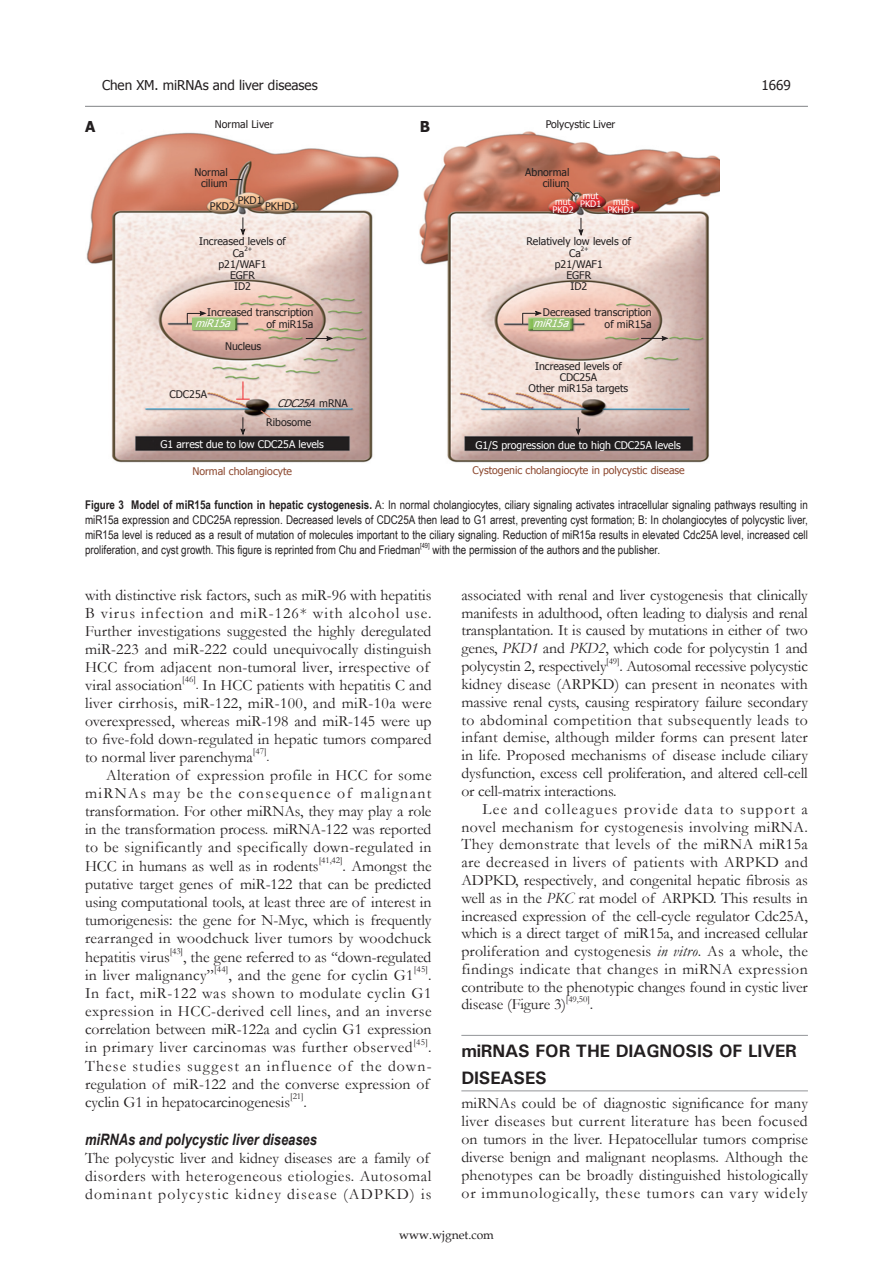
<style>
.page{position:relative;width:893px;height:1263px;background:#fff}
.page>*{position:absolute;margin:0;border:0;box-sizing:border-box;transform-origin:0 0}
.t1{font:700 18px "Univers";letter-spacing:-.01em;color:#231f20}
.t2{font:15.75px/17.9px "Garamond";letter-spacing:.005em;color:#231f20;text-align:justify}
.t3{font:15.75px/18px "Garamond";letter-spacing:.04em;color:#231f20}
.t4{font:italic 700 15.75px "Arial Narrow";color:#231f20}
.t5{font:700 15px "Tahoma";color:#231f20}
.t6{font:13.8px "Garamond";color:#231f20}
.t7{font:13.5px "Tahoma";color:#231f20}
.t8{font:12px/15px "Arial Narrow";color:#231f20;text-align:justify}
.t9{font:12px "Book Antiqua";color:#231f20}
.t10{font:10.5px/11.2px "Tahoma";color:#231f20;text-align:right}
.t11{font:10.5px "Tahoma";color:#fff}
.t12{font:10.5px "Tahoma";color:#8c482f}
.t13{font:italic 10.5px "Tahoma";color:#fff}
.t14{font:italic 10.5px "Tahoma";color:#231f20}
.t15{font:9.15px "Garamond";letter-spacing:-.005em;color:#231f20}
.t16{font:9px/8.2px "Tahoma";color:#fff;text-align:center}
.t17{font:7.05px "Arial Narrow";color:#231f20}
.t18{font:6.15px "Tahoma";color:#231f20}
.s1{font-style:normal}
.s2{font-weight:700}
.s3{font-family:"Koz Min Pro"}
.s4{font-size:13.8px}
.s5{font-style:italic}
</style>
<div class="page">
<hr style="left:85px;top:106px;width:723px;height:1px;background:#808285">
<hr style="left:461px;top:1035px;width:347px;height:1px;background:#939598">
<hr style="left:461px;top:1090px;width:347px;height:1px;background:#939598">
<img style="left:86px;top:132px;width:313px;height:331px">
<img style="left:419px;top:131px;width:300px;height:332px">
<svg style="left:566px;top:187px;width:10px;height:10px"></svg>
<svg style="left:641px;top:336px;width:27px;height:5px"></svg>
<svg style="left:576px;top:417px;width:5px;height:18px"></svg>
<svg style="left:522px;top:311px;width:19px;height:13px"></svg>
<svg style="left:236px;top:381px;width:14px;height:19px"></svg>
<svg style="left:306px;top:336px;width:26px;height:5px"></svg>
<svg style="left:240px;top:417px;width:5px;height:18px"></svg>
<svg style="left:230px;top:179px;width:12px;height:1px"></svg>
<svg style="left:260px;top:410px;width:11px;height:8px"></svg>
<svg style="left:187px;top:311px;width:19px;height:13px"></svg>
<svg style="left:240px;top:217px;width:5px;height:18px"></svg>
<svg style="left:578px;top:218px;width:5px;height:17px"></svg>
<div style="left:533px;top:318px;width:36px;height:12px;background:#9cc677"></div>
<div style="left:192px;top:318px;width:43px;height:12px;background:#9cc677"></div>
<p class="t7" style="left:102px;top:76px;width:217px">Chen XM. miRNAs and liver diseases</p>
<p class="t7" style="left:761px;top:76px;width:31px">1669</p>
<p class="t10" style="left:215px;top:118px;width:60px">Normal Liver</p>
<p class="t5" style="left:85px;top:116px;width:12px">A</p>
<p class="t5" style="left:420px;top:116px;width:12px">B</p>
<p class="t10" style="left:546px;top:118px;width:71px">Polycystic Liver</p>
<p class="t10" style="left:195px;top:166px;width:35px">Normal cilium</p>
<p class="t10" style="left:525px;top:166px;width:46px">Abnormal cilium</p>
<p class="t10" style="left:238px;top:194px;width:26px">PKD1</p>
<p class="t10" style="left:210px;top:200px;width:26px">PKD2</p>
<p class="t10" style="left:265px;top:200px;width:33px">PKHD1</p>
<p class="t16" style="left:580px;top:191px;width:23px">mut<br>PKD1</p>
<p class="t16" style="left:607px;top:197px;width:29px">mut<br>PKHD1</p>
<p class="t16" style="left:552px;top:197px;width:23px">mut<br>PKD2</p>
<p class="t10" style="left:233px;top:235px;width:55px;text-align:left;text-indent:-34px">Increased levels of<br>Ca</p>
<p class="t18" style="left:244px;top:245px;width:9px">2+</p>
<p class="t10" style="left:218px;top:258px;width:50px;text-align:center">p21/WAF1<br>EGFR<br>ID2</p>
<p class="t10" style="left:569px;top:235px;width:64px;text-align:left;text-indent:-42px">Relatively low levels of<br>Ca</p>
<p class="t18" style="left:581px;top:245px;width:9px">2+</p>
<p class="t10" style="left:555px;top:258px;width:50px;text-align:center">p21/WAF1<br>EGFR<br>ID2</p>
<p class="t10" style="left:543px;top:306px;width:110px">Decreased transcription of miR15a</p>
<p class="t10" style="left:529px;top:360px;width:101px;text-align:center">Increased levels of<br>CDC25A<br>Other miR15a targets</p>
<p class="t10" style="left:207px;top:306px;width:108px">Increased transcription of miR15a</p>
<p class="t10" style="left:225px;top:340px;width:38px">Nucleus</p>
<p class="t13" style="left:195px;top:316px;width:41px">miR15a</p>
<p class="t13" style="left:533px;top:316px;width:41px">miR15a</p>
<p class="t10" style="left:170px;top:388px;width:39px">CDC25A</p>
<p class="t14" style="left:277px;top:396px;width:72px">CDC25A <span class="s1">m R N A</span></p>
<p class="t10" style="left:266px;top:416px;width:47px">Ribosome</p>
<p class="t11" style="left:160px;top:437px;width:165px">G1 arrest due to low CDC25A levels</p>
<p class="t12" style="left:192px;top:464px;width:101px">Normal cholangiocyte</p>
<p class="t11" style="left:475px;top:438px;width:207px">G1/S progression due to high CDC25A levels</p>
<p class="t12" style="left:473px;top:464px;width:214px">Cystogenic cholangiocyte in polycystic disease</p>
<p class="t8" style="left:85px;top:496px;width:724px"><span class="s2">Figure 3 Model of miR15a function in hepatic cystogenesis.</span> A: In normal cholangiocytes, ciliary signaling activates intracellular signaling pathways resulting in miR15a expression and CDC25A repression. Decreased levels of CDC25A then lead to G1 arrest, preventing cyst formation; B<span class="s3">:</span> In cholangiocytes of polycystic liver, miR15a level is reduced as a result of mutation of molecules important to the ciliary signaling. Reduction of miR15a results in elevated Cdc25A level, increased cell proliferation, and cyst growth. This figure is reprinted from Chu and Friedman</p>
<p class="t17" style="left:420px;top:540px;width:11px">[49]</p>
<p class="t8" style="left:432px;top:541px;width:229px">with the permission of the authors and the publisher.</p>
<p class="t2" style="left:85px;top:585px;width:348px;text-align:left">with distinctive risk factors, such as miR-96 with hepatitis B virus infection and miR-126* with alcohol use.<br>Further investigations suggested the highly deregulated miR-223 and miR-222 could unequivocally distinguish HCC from adjacent non-tumoral liver, irrespective of viral association</p>
<p class="t15" style="left:182px;top:673px;width:15px">[46]</p>
<p class="t2" style="left:85px;top:675px;width:348px;text-indent:111px"><span class="s4">.</span> In HCC patients with hepatitis C and liver cirrhosis, miR-122, miR-100, and miR-10a were overexpressed, whereas miR-198 and miR-145 were up to five-fold down-regulated in hepatic tumors compared to normal liver parenchyma</p>
<p class="t15" style="left:253px;top:745px;width:15px">[47]</p>
<p class="t6" style="left:266px;top:747px;width:5px">.</p>
<p class="t2" style="left:85px;top:765px;width:348px;text-indent:21px">Alteration of expression profile in HCC for some miRNAs may be the consequence of malignant transformation. For other miRNAs, they may play a role in the transformation process. miRNA-122 was reported to be significantly and specifically down-regulated in HCC in humans as well as in rodents</p>
<p class="t15" style="left:319px;top:854px;width:25px">[41,42]</p>
<p class="t2" style="left:85px;top:856px;width:348px;text-indent:258px">. Amongst the putative target genes of miR-122 that can be predicted using computational tools, at least three are of interest in tumorigenesis: the gene for N-Myc, which is frequently rearranged in woodchuck liver tumors by woodchuck hepatitis virus</p>
<p class="t15" style="left:170px;top:945px;width:15px">[43]</p>
<p class="t2" style="left:85px;top:947px;width:348px;text-indent:98px">, the gene referred to as ‘‘down-regulated in liver malignancy”</p>
<p class="t15" style="left:214px;top:963px;width:16px">[44]</p>
<p class="t2" style="left:228px;top:965px;width:187px">, and the gene for cyclin G1</p>
<p class="t15" style="left:414px;top:963px;width:16px">[45]</p>
<p class="t2" style="left:85px;top:965px;width:348px;text-indent:343px">.<br>In fact, miR-122 was shown to modulate cyclin G1 expression in HCC-derived cell lines, and an inverse correlation between miR-122a and cyclin G1 expression in primary liver carcinomas was further observed</p>
<p class="t15" style="left:413px;top:1036px;width:16px">[45]</p>
<p class="t2" style="left:85px;top:1038px;width:348px;text-align:left;text-indent:343px">.<br>These studies suggest an influence of the down&shy;regulation of miR-122 and the converse expression of cyclin G1 in hepatocarcinogenesis</p>
<p class="t15" style="left:290px;top:1090px;width:15px">[21]</p>
<p class="t2" style="left:304px;top:1093px;width:5px">.</p>
<p class="t4" style="left:85px;top:1127px;width:233px">miRNAs and polycystic liver diseases</p>
<p class="t3" style="left:85px;top:1148px;width:348px">The polycystic liver and kidney diseases are a family of disorders with heterogeneous etiologies. Autosomal dominant polycystic kidney disease (ADPKD) is</p>
<p class="t2" style="left:461px;top:585px;width:348px">associated with renal and liver cystogenesis that clinically manifests in adulthood, often leading to dialysis and renal transplantation. It is caused by mutations in either of two genes, <span class="s5">PKD1</span> and <span class="s5">PKD2</span>, which code for polycystin 1 and polycystin 2, respectively</p>
<p class="t15" style="left:606px;top:654px;width:15px">[49]</p>
<p class="t2" style="left:461px;top:657px;width:348px;text-indent:158px">. Autosomal recessive polycystic kidney disease (ARPKD) can present in neonates with massive renal cysts, causing respiratory failure secondary to abdominal competition that subsequently leads to infant demise, although milder forms can present later in life. Proposed mechanisms of disease include ciliary dysfunction, excess cell proliferation, and altered cell-cell or cell-matrix interactions.</p>
<p class="t2" style="left:461px;top:800px;width:348px;text-indent:21px">Lee and colleagues provide data to support a novel mechanism for cystogenesis involving miRNA.<br>They demonstrate that levels of the miRNA miR15a are decreased in livers of patients with ARPKD and ADPKD, respectively<span class="s3">,</span> and congenital hepatic fibrosis as well as in the <span class="s5">PKC</span> rat model of ARPKD. This results in increased expression of the cell-cycle regulator Cdc25A, which is a direct target of miR15a, and increased cellular proliferation and cystogenesis <span class="s5">in vitro</span>. As a whole, the findings indicate that changes in miRNA expression contribute to the phenotypic changes found in cystic liver disease (Figure 3)</p>
<p class="t15" style="left:566px;top:993px;width:25px">[49,50]</p>
<p class="t2" style="left:590px;top:995px;width:5px">.</p>
<p class="t1" style="left:461px;top:1039px;width:166px">MIRNAS FOR THE DIAGNOSIS</p>
<p class="t1" style="left:719px;top:1039px;width:67px">OF LIVER</p>
<p class="t1" style="left:461px;top:1066px;width:12px">DISEASES</p>
<p class="t2" style="left:461px;top:1094px;width:348px">miRNAs could be of diagnostic significance for many liver diseases but current literature has been focused on tumors in the liver. Hepatocellular tumors comprise diverse benign and malignant neoplasms. Although the phenotypes can be broadly distinguished histologically or immunologically, these tumors can vary widely</p>
<p class="t9" style="left:399px;top:1226px;width:96px">www.wjgnet.com</p>
</div>
